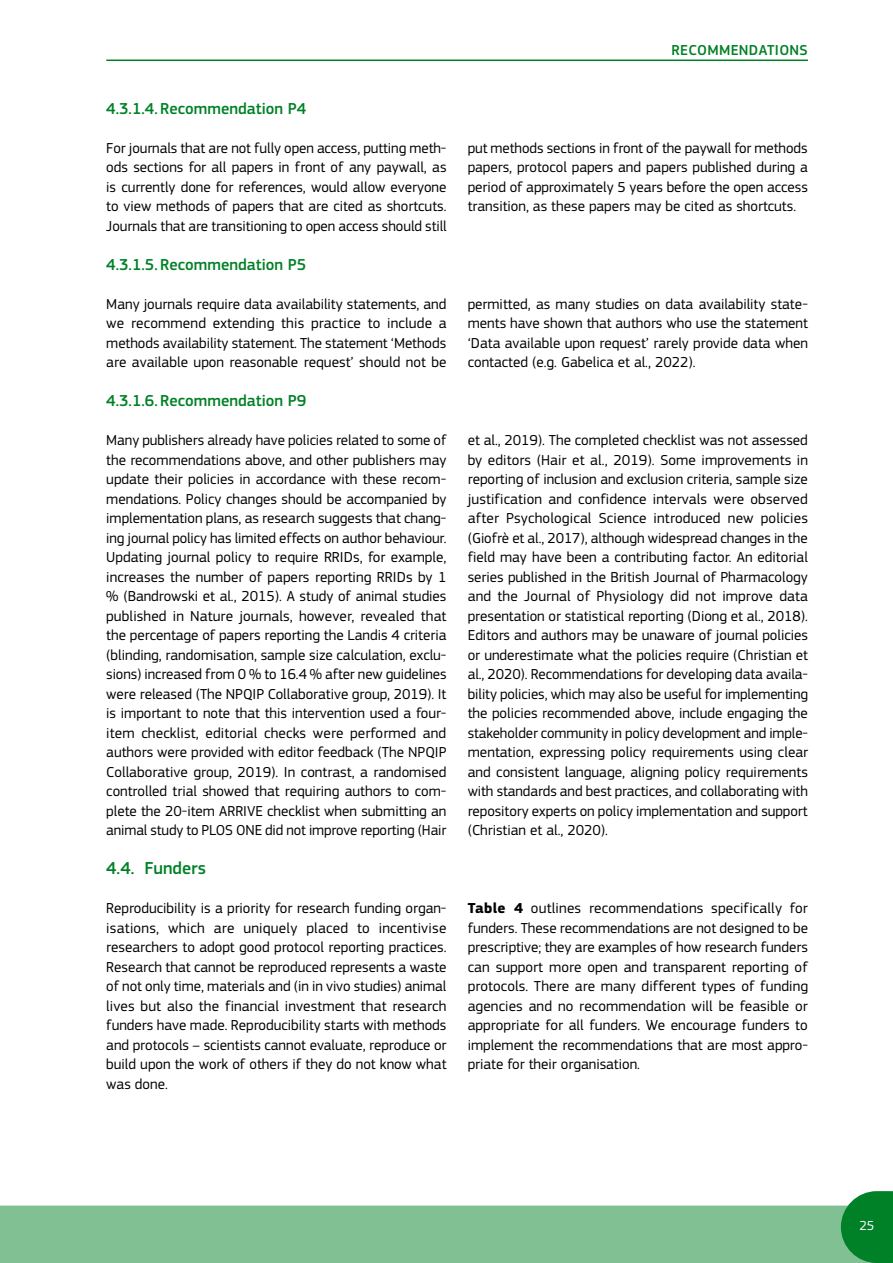
<style>
.page{position:relative;width:893px;height:1263px;background:#fff}
.page>*{position:absolute;margin:0;border:0;box-sizing:border-box;transform-origin:0 0}
.Heading_2{font:500 18px "EC Square Sans Pro";color:#008127}
.t1{font:500 16.5px "EC Square Sans Pro";color:#008127}
.Body_Text_Table{font:15px/19.5px "EC Square Sans Pro";color:#000;text-align:justify}
.t2{font:500 15px "EC Square Sans Pro";letter-spacing:.02em;color:#008127}
.t3{font:13.5px "EC Square Sans Pro";color:#fff}
.s1{font-weight:700}
</style>
<div class="page">
<hr style="left:106px;top:60px;width:702px;height:1px;background:#008127">
<div style="left:0;top:1205px;width:841px;height:58px;background:#80c093"></div>
<svg style="left:841px;top:1191px;width:52px;height:72px;background:#1b8e3d"></svg>
<p class="t2" style="left:672px;top:42px;width:138px">RECOMMENDATIONS</p>
<p class="t1" style="left:106px;top:99px;width:201px">4.3.1.4. Recommendation P4</p>
<p class="Body_Text_Table" style="left:106px;top:138px;width:342px">For journals that are not fully open access, putting meth&shy;ods sections for all papers in front of any paywall, as is currently done for references, would allow everyone to view methods of papers that are cited as shortcuts.<br>Journals that are transitioning to open access should still</p>
<p class="Body_Text_Table" style="left:468px;top:138px;width:342px">put methods sections in front of the paywall for methods papers, protocol papers and papers published during a period of approximately 5 years before the open access transition, as these papers may be cited as shortcuts.</p>
<p class="t1" style="left:106px;top:255px;width:201px">4.3.1.5. Recommendation P5</p>
<p class="Body_Text_Table" style="left:106px;top:294px;width:342px">Many journals require data availability statements, and we recommend extending this practice to include a methods availability statement. The statement ‘Methods are available upon reasonable request’ should not be</p>
<p class="Body_Text_Table" style="left:468px;top:294px;width:342px">permitted, as many studies on data availability state&shy;ments have shown that authors who use the statement ‘Data available upon request’ rarely provide data when contacted (e.g. Gabelica et al., 2022).</p>
<p class="t1" style="left:106px;top:391px;width:201px">4.3.1.6. Recommendation P9</p>
<p class="Body_Text_Table" style="left:106px;top:431px;width:342px">Many publishers already have policies related to some of the recommendations above, and other publishers may update their policies in accordance with these recom&shy;mendations. Policy changes should be accompanied by implementation plans, as research suggests that chang&shy;ing journal policy has limited effects on author behaviour.<br>Updating journal policy to require RRIDs, for example, increases the number of papers reporting RRIDs by 1 % (Bandrowski et al., 2015). A study of animal studies published in Nature journals, however, revealed that the percentage of papers reporting the Landis 4 criteria (blinding, randomisation, sample size calculation, exclu&shy;sions) increased from 0 % to 16.4 % after new guidelines were released (The NPQIP Collaborative group, 2019). It is important to note that this intervention used a four&shy;item checklist, editorial checks were performed and authors were provided with editor feedback (The NPQIP Collaborative group, 2019). In contrast, a randomised controlled trial showed that requiring authors to com&shy;plete the 20-item ARRIVE checklist when submitting an animal study to PLOS ONE did not improve reporting (Hair</p>
<p class="Body_Text_Table" style="left:468px;top:431px;width:342px">et al., 2019). The completed checklist was not assessed by editors (Hair et al., 2019). Some improvements in reporting of inclusion and exclusion criteria, sample size justification and confidence intervals were observed after Psychological Science introduced new policies (Giofrè et al., 2017), although widespread changes in the field may have been a contributing factor. An editorial series published in the British Journal of Pharmacology and the Journal of Physiology did not improve data presentation or statistical reporting (Diong et al., 2018).<br>Editors and authors may be unaware of journal policies or underestimate what the policies require (Christian et al., 2020). Recommendations for developing data availa&shy;bility policies, which may also be useful for implementing the policies recommended above, include engaging the stakeholder community in policy development and imple&shy;mentation, expressing policy requirements using clear and consistent language, aligning policy requirements with standards and best practices, and collaborating with repository experts on policy implementation and support (Christian et al., 2020).</p>
<h2 class="Heading_2" style="left:106px;top:858px;width:101px">4.4. Funders</h2>
<p class="Body_Text_Table" style="left:106px;top:899px;width:342px">Reproducibility is a priority for research funding organ&shy;isations, which are uniquely placed to incentivise researchers to adopt good protocol reporting practices.<br>Research that cannot be reproduced represents a waste of not only time, materials and (in in vivo studies) animal lives but also the financial investment that research funders have made. Reproducibility starts with methods and protocols – scientists cannot evaluate, reproduce or build upon the work of others if they do not know what was done.</p>
<p class="Body_Text_Table" style="left:468px;top:899px;width:342px"><span class="s1">Table 4</span> outlines recommendations specifically for funders. These recommendations are not designed to be prescriptive; they are examples of how research funders can support more open and transparent reporting of protocols. There are many different types of funding agencies and no recommendation will be feasible or appropriate for all funders. We encourage funders to implement the recommendations that are most appro&shy;priate for their organisation.</p>
<p class="t3" style="left:859px;top:1218px;width:17px">25</p>
</div>
